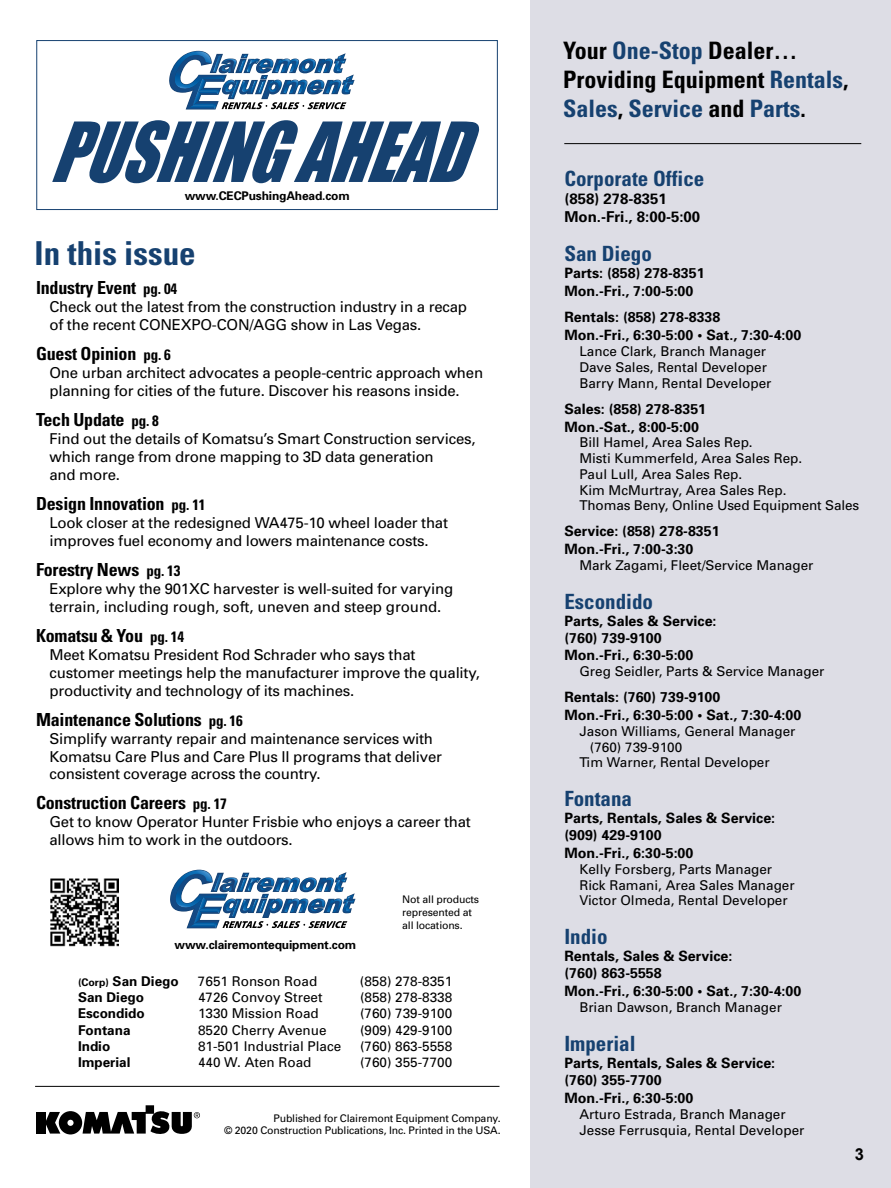
<style>
.page{position:relative;width:891px;height:1188px;background:#fff}
.page>*{position:absolute;margin:0;border:0;box-sizing:border-box;transform-origin:0 0}
.t1{font:italic 76.5px "Impact";color:#164170;scale:.87 1}
.t2{font:700 condensed 33px "Univers";color:#164170}
.t3{font:700 condensed 24px/28.8px "Univers";color:#000}
.t4{font:700 condensed 21px "Univers";color:#164170}
.t5{font:700 condensed 18px "Univers";letter-spacing:-.01em;color:#000}
.t6{font:700 16.5px "Arial";color:#000}
.t7{font:15px/18px "Univers";letter-spacing:-.015em;color:#000}
.t8{font:700 15px/18px "Univers";color:#000}
.t9{font:700 14.25px/17.5px "Univers";color:#000}
.t10{font:13.5px/15.8px "Univers";color:#000}
.t11{font:700 13.5px "Univers";color:#000}
.t12{font:700 12px "Univers";letter-spacing:-.015em;color:#000}
.t13{font:10.5px/12.6px "Univers";letter-spacing:-.015em;color:#000}
.s1{font-size:15px}
.s2{font-size:10.5px}
.s3{color:#164170}
</style>
<div class="page">
<svg style="left:170px;top:870px;width:185px;height:58px"></svg>
<div style="left:36px;top:40px;width:462px;height:170px;background:#fff;border:1px solid #164170"></div>
<div style="left:531px;top:0;width:360px;height:1188px;background:#dddde5"></div>
<div style="left:36px;top:1112px;width:9px;height:22px;background:#000"></div>
<svg style="left:45px;top:1105px;width:155px;height:29px"></svg>
<img style="left:51px;top:878px;width:67px;height:69px">
<svg style="left:169px;top:51px;width:186px;height:58px"></svg>
<hr style="left:35px;top:1086px;width:465px;height:1px;background:#000">
<hr style="left:564px;top:143px;width:297px;height:1px;background:#000">
<h1 class="t1" style="left:50px;top:93px;width:525px">PUSHINGAHEAD</h1>
<p class="t12" style="left:185px;top:188px;width:166px">www.CECPushingAhead.com</p>
<h2 class="t2" style="left:34px;top:233px;width:163px">In this issue</h2>
<p class="t5" style="left:36px;top:277px;width:143px">Industry Event <span class="s1">pg. 04</span></p>
<p class="t7" style="left:49px;top:298px;width:419px">Check out the latest from the construction industry in a recap of the recent CONEXPO-CON/AGG show in Las Vegas.</p>
<p class="t5" style="left:36px;top:343px;width:136px">Guest Opinion <span class="s1">pg. 6</span></p>
<p class="t7" style="left:50px;top:364px;width:435px">One urban architect advocates a people-centric approach when planning for cities of the future. Discover his reasons inside.</p>
<p class="t5" style="left:36px;top:409px;width:124px">Tech Update <span class="s1">pg. 8</span></p>
<p class="t7" style="left:50px;top:430px;width:428px">Find out the details of Komatsu’s Smart Construction services, which range from drone mapping to 3D data generation<br>and more.</p>
<p class="t5" style="left:36px;top:493px;width:171px">Design Innovation <span class="s1">pg. 11</span></p>
<p class="t7" style="left:50px;top:514px;width:400px">Look closer at the redesigned WA475-10 wheel loader that improves fuel economy and lowers maintenance costs.</p>
<p class="t5" style="left:36px;top:559px;width:146px">Forestry News <span class="s1">pg. 13</span></p>
<p class="t7" style="left:50px;top:580px;width:405px">Explore why the 901XC harvester is well-suited for varying terrain, including rough, soft, uneven and steep ground.</p>
<p class="t5" style="left:36px;top:625px;width:150px">Komatsu &amp; You <span class="s1">pg. 14</span></p>
<p class="t7" style="left:50px;top:646px;width:432px">Meet Komatsu President Rod Schrader who says that customer meetings help the manufacturer improve the quality, productivity and technology of its machines.</p>
<p class="t5" style="left:36px;top:709px;width:208px">Maintenance Solutions <span class="s1">pg. 16</span></p>
<p class="t7" style="left:50px;top:730px;width:394px;line-height:17.5px">Simplify warranty repair and maintenance services with<br>Komatsu Care Plus and Care Plus II programs that deliver consistent coverage across the country.</p>
<p class="t5" style="left:36px;top:792px;width:192px">Construction Careers <span class="s1">pg. 17</span></p>
<p class="t7" style="left:49px;top:813px;width:423px">Get to know Operator Hunter Frisbie who enjoys a career that allows him to work in the outdoors.</p>
<p class="t12" style="left:175px;top:937px;width:183px">www.clairemontequipment.com</p>
<p class="t13" style="left:402px;top:893px;width:78px">Not all products represented at all locations.</p>
<p class="t11" style="left:78px;top:973px;width:102px"><span class="s2">(Corp)</span> San Diego</p>
<p class="t10" style="left:198px;top:973px;width:121px">7651 Ronson Road</p>
<p class="t10" style="left:360px;top:973px;width:94px">(858) 278-8351</p>
<p class="t11" style="left:78px;top:989px;width:68px">San Diego</p>
<p class="t10" style="left:198px;top:989px;width:126px">4726 Convoy Street</p>
<p class="t10" style="left:360px;top:989px;width:94px">(858) 278-8338</p>
<p class="t11" style="left:78px;top:1005px;width:68px">Escondido</p>
<p class="t10" style="left:198px;top:1006px;width:122px">1330 Mission Road</p>
<p class="t10" style="left:360px;top:1006px;width:94px">(760) 739-9100</p>
<p class="t11" style="left:78px;top:1021px;width:54px">Fontana</p>
<p class="t10" style="left:198px;top:1022px;width:130px">8520 Cherry Avenue</p>
<p class="t10" style="left:360px;top:1022px;width:94px">(909) 429-9100</p>
<p class="t11" style="left:78px;top:1037px;width:34px">Indio</p>
<p class="t10" style="left:198px;top:1038px;width:145px">81-501 Industrial Place</p>
<p class="t10" style="left:360px;top:1038px;width:94px">(760) 863-5558</p>
<p class="t11" style="left:78px;top:1054px;width:54px">Imperial</p>
<p class="t10" style="left:198px;top:1054px;width:115px">440 W. Aten Road</p>
<p class="t10" style="left:360px;top:1054px;width:94px">(760) 355-7700</p>
<p class="t13" style="left:224px;top:1112px;width:278px;text-align:right">Published for Clairemont Equipment Company.<br>© 2020 Construction Publications, Inc. Printed in the USA.</p>
<h3 class="t3" style="left:563px;top:36px;width:287px">Your <span class="s3">One-Stop</span> Dealer…<br>Providing Equipment <span class="s3">Rentals</span>,<br><span class="s3">Sales</span>, <span class="s3">Service</span> and <span class="s3">Parts</span>.</h3>
<h3 class="t4" style="left:564px;top:166px;width:142px">Corporate Office</h3>
<p class="t8" style="left:564px;top:190px;width:137px">(858) 278-8351<br>Mon.-Fri., 8:00-5:00</p>
<h3 class="t4" style="left:564px;top:241px;width:89px">San Diego</h3>
<p class="t9" style="left:564px;top:264px;width:142px;line-height:18px">Parts: (858) 278-8351<br>Mon.-Fri., 7:00-5:00</p>
<p class="t9" style="left:564px;top:308px;width:239px;line-height:18px">Rentals: (858) 278-8338<br>Mon.-Fri., 6:30-5:00 • Sat., 7:30-4:00</p>
<p class="t10" style="left:579px;top:343px;width:194px">Lance Clark, Branch Manager<br>Dave Sales, Rental Developer<br>Barry Mann, Rental Developer</p>
<p class="t9" style="left:564px;top:399px;width:143px;line-height:18px">Sales: (858) 278-8351<br>Mon.-Sat., 8:00-5:00</p>
<p class="t10" style="left:579px;top:434px;width:281px">Bill Hamel, Area Sales Rep.<br>Misti Kummerfeld, Area Sales Rep.<br>Paul Lull, Area Sales Rep.<br>Kim McMurtray, Area Sales Rep.<br>Thomas Beny, Online Used Equipment Sales</p>
<p class="t9" style="left:564px;top:522px;width:157px;line-height:18px">Service: (858) 278-8351<br>Mon.-Fri., 7:00-3:30</p>
<p class="t10" style="left:579px;top:557px;width:236px">Mark Zagami, Fleet/Service Manager</p>
<h3 class="t4" style="left:564px;top:589px;width:90px">Escondido</h3>
<p class="t9" style="left:564px;top:612px;width:154px;line-height:17.1px">Parts, Sales &amp; Service: (760) 739-9100<br>Mon.-Fri., 6:30-5:00</p>
<p class="t10" style="left:579px;top:663px;width:247px">Greg Seidler, Parts &amp; Service Manager</p>
<p class="t9" style="left:564px;top:688px;width:239px;line-height:18px">Rentals: (760) 739-9100<br>Mon.-Fri., 6:30-5:00 • Sat., 7:30-4:00</p>
<p class="t10" style="left:579px;top:723px;width:218px">Jason Williams, General Manager</p>
<p class="t10" style="left:590px;top:739px;width:94px">(760) 739-9100</p>
<p class="t10" style="left:579px;top:754px;width:192px">Tim Warner, Rental Developer</p>
<h3 class="t4" style="left:564px;top:786px;width:69px">Fontana</h3>
<p class="t9" style="left:564px;top:809px;width:212px">Parts, Rentals, Sales &amp; Service: (909) 429-9100<br>Mon.-Fri., 6:30-5:00</p>
<p class="t10" style="left:579px;top:861px;width:217px">Kelly Forsberg, Parts Manager<br>Rick Ramani, Area Sales Manager<br>Victor Olmeda, Rental Developer</p>
<h3 class="t4" style="left:564px;top:924px;width:45px">Indio</h3>
<p class="t9" style="left:564px;top:947px;width:239px">Rentals, Sales &amp; Service:<br>(760) 863-5558<br>Mon.-Fri., 6:30-5:00 • Sat., 7:30-4:00</p>
<p class="t10" style="left:579px;top:999px;width:204px">Brian Dawson, Branch Manager</p>
<h3 class="t4" style="left:564px;top:1030px;width:73px">Imperial</h3>
<p class="t9" style="left:564px;top:1054px;width:212px">Parts, Rentals, Sales &amp; Service: (760) 355-7700<br>Mon.-Fri., 6:30-5:00</p>
<p class="t10" style="left:579px;top:1106px;width:227px">Arturo Estrada, Branch Manager<br>Jesse Ferrusquia, Rental Developer</p>
<p class="t6" style="left:855px;top:1144px;width:11px">3</p>
</div>
